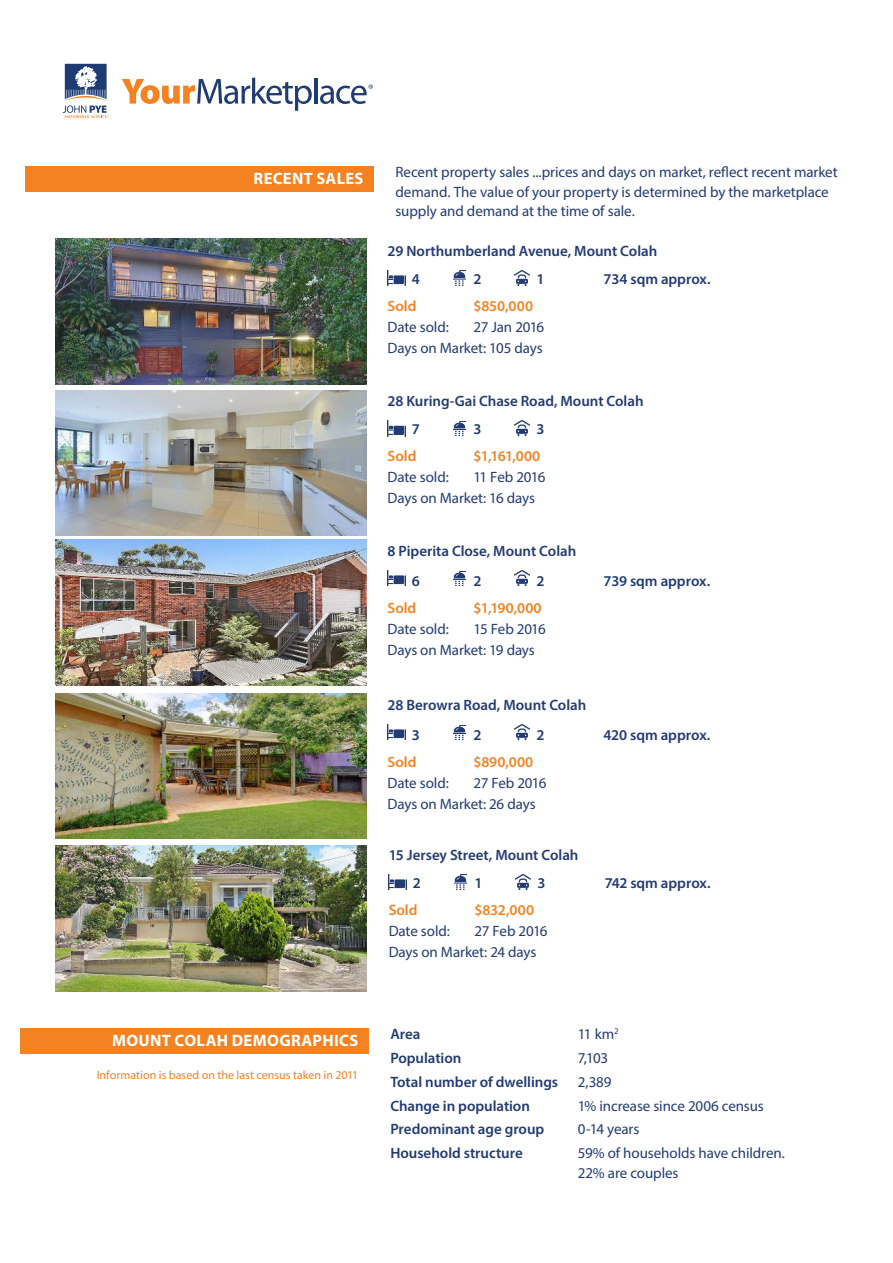
<style>
.page{position:relative;width:893px;height:1263px;background:#fff}
.page>*{position:absolute;margin:0;border:0;box-sizing:border-box;transform-origin:0 0}
.Heading_2{font:700 16.5px "Myriad Pro";letter-spacing:.02em;color:#fff}
.Intro{font:15px/19.5px "Myriad Pro";letter-spacing:-.005em;color:#223b73}
.Intro-2{font:600 15px "Myriad Pro";letter-spacing:-.005em;color:#223b73}
.Intro-3{font:600 15px "Myriad Pro";color:#f58220}
.Intro-4{font:15px "Myriad Pro";letter-spacing:-.025em;color:#223b73}
.Intro-5{font:15px "Myriad Pro";letter-spacing:-.03em;color:#223b73}
.Intro-6{font:12px "Myriad Pro";color:#f58220}
</style>
<div class="page">
<div style="left:26px;top:166px;width:348px;height:25px;background:#f58220"></div>
<svg style="left:122px;top:78px;width:190px;height:33px"></svg>
<hr style="left:314px;top:78px;width:3px;height:26px;background:#1f3b73">
<svg style="left:320px;top:85px;width:53px;height:19px"></svg>
<svg style="left:63px;top:64px;width:46px;height:54px"></svg>
<img style="left:388px;top:724px;width:17px;height:16px">
<img style="left:454px;top:725px;width:11px;height:14px">
<img style="left:514px;top:725px;width:16px;height:14px">
<img style="left:56px;top:693px;width:310px;height:146px">
<div style="left:20px;top:1028px;width:349px;height:25px;background:#f58220"></div>
<img style="left:388px;top:270px;width:17px;height:16px">
<img style="left:454px;top:271px;width:11px;height:14px">
<img style="left:514px;top:271px;width:16px;height:14px">
<img style="left:56px;top:239px;width:310px;height:145px">
<img style="left:56px;top:390px;width:310px;height:146px">
<img style="left:388px;top:420px;width:17px;height:16px">
<img style="left:454px;top:421px;width:11px;height:14px">
<img style="left:514px;top:421px;width:16px;height:15px">
<img style="left:56px;top:540px;width:310px;height:146px">
<img style="left:388px;top:570px;width:17px;height:16px">
<img style="left:453px;top:571px;width:12px;height:14px">
<img style="left:514px;top:571px;width:16px;height:14px">
<img style="left:56px;top:845px;width:310px;height:146px">
<img style="left:389px;top:874px;width:17px;height:16px">
<img style="left:455px;top:875px;width:11px;height:14px">
<img style="left:515px;top:875px;width:16px;height:14px">
<p class="Heading_2" style="left:253px;top:167px;width:111px">RECENT SALES</p>
<p class="Intro" style="left:395px;top:162px;width:444px">Recent property sales ...prices and days on market, reflect recent market demand. The value of your property is determined by the marketplace supply and demand at the time of sale.</p>
<p class="Intro-2" style="left:388px;top:241px;width:271px">29 Northumberland Avenue, Mount Colah</p>
<p class="Intro-2" style="left:412px;top:269px;width:10px">4</p>
<p class="Intro-2" style="left:473px;top:269px;width:10px">2</p>
<p class="Intro-2" style="left:536px;top:269px;width:10px">1</p>
<p class="Intro-2" style="left:604px;top:269px;width:109px">734 sqm approx.</p>
<p class="Intro-3" style="left:388px;top:297px;width:30px">Sold</p>
<p class="Intro-3" style="left:473px;top:297px;width:61px">$850,000</p>
<p class="Intro" style="left:388px;top:317px;width:63px">Date sold:</p>
<p class="Intro-4" style="left:473px;top:318px;width:72px">27 Jan 2016</p>
<p class="Intro" style="left:388px;top:338px;width:157px">Days on Market: 105 days</p>
<p class="Intro-2" style="left:388px;top:392px;width:257px">28 Kuring-Gai Chase Road, Mount Colah</p>
<p class="Intro-2" style="left:412px;top:420px;width:10px">7</p>
<p class="Intro-2" style="left:473px;top:420px;width:10px">3</p>
<p class="Intro-2" style="left:536px;top:420px;width:10px">3</p>
<p class="Intro-3" style="left:388px;top:447px;width:30px">Sold</p>
<p class="Intro-3" style="left:473px;top:447px;width:68px">$1,161,000</p>
<p class="Intro" style="left:388px;top:467px;width:63px">Date sold:</p>
<p class="Intro-5" style="left:473px;top:468px;width:73px">11 Feb 2016</p>
<p class="Intro" style="left:388px;top:488px;width:149px">Days on Market: 16 days</p>
<p class="Intro-2" style="left:388px;top:541px;width:190px">8 Piperita Close, Mount Colah</p>
<p class="Intro-2" style="left:412px;top:572px;width:10px">6</p>
<p class="Intro-2" style="left:473px;top:572px;width:10px">2</p>
<p class="Intro-2" style="left:536px;top:572px;width:10px">2</p>
<p class="Intro-2" style="left:604px;top:572px;width:108px">739 sqm approx.</p>
<p class="Intro-3" style="left:388px;top:599px;width:30px">Sold</p>
<p class="Intro-3" style="left:473px;top:599px;width:70px">$1,190,000</p>
<p class="Intro" style="left:388px;top:619px;width:63px">Date sold:</p>
<p class="Intro-5" style="left:473px;top:620px;width:74px">15 Feb 2016</p>
<p class="Intro" style="left:388px;top:640px;width:149px">Days on Market: 19 days</p>
<p class="Intro-2" style="left:388px;top:695px;width:200px">28 Berowra Road, Mount Colah</p>
<p class="Intro-2" style="left:412px;top:726px;width:10px">3</p>
<p class="Intro-2" style="left:473px;top:726px;width:10px">2</p>
<p class="Intro-2" style="left:536px;top:726px;width:10px">2</p>
<p class="Intro-2" style="left:604px;top:726px;width:108px">420 sqm approx.</p>
<p class="Intro-3" style="left:388px;top:753px;width:30px">Sold</p>
<p class="Intro-3" style="left:473px;top:753px;width:61px">$890,000</p>
<p class="Intro" style="left:388px;top:773px;width:63px">Date sold:</p>
<p class="Intro-4" style="left:473px;top:774px;width:75px">27 Feb 2016</p>
<p class="Intro" style="left:388px;top:794px;width:149px">Days on Market: 26 days</p>
<p class="Heading_2" style="left:112px;top:1029px;width:248px">MOUNT COLAH DEMOGRAPHICS</p>
<p class="Intro-6" style="left:97px;top:1067px;width:263px">Information is based on the last census taken in 2011</p>
<p class="Intro-2" style="left:389px;top:845px;width:191px">15 Jersey Street, Mount Colah</p>
<p class="Intro-2" style="left:413px;top:873px;width:10px">2</p>
<p class="Intro-2" style="left:475px;top:873px;width:10px">1</p>
<p class="Intro-2" style="left:537px;top:873px;width:10px">3</p>
<p class="Intro-2" style="left:605px;top:873px;width:107px">742 sqm approx.</p>
<p class="Intro-3" style="left:389px;top:901px;width:30px">Sold</p>
<p class="Intro-3" style="left:475px;top:901px;width:61px">$832,000</p>
<p class="Intro" style="left:389px;top:921px;width:63px">Date sold:</p>
<p class="Intro-4" style="left:475px;top:922px;width:75px">27 Feb 2016</p>
<p class="Intro" style="left:389px;top:942px;width:149px">Days on Market: 24 days</p>
<p class="Intro-2" style="left:390px;top:1025px;width:32px">Area</p>
<p class="Intro" style="left:578px;top:1024px;width:42px">11 km<sup>2</sup></p>
<p class="Intro-2" style="left:390px;top:1048px;width:73px">Population</p>
<p class="Intro" style="left:578px;top:1048px;width:32px">7,103</p>
<p class="Intro-2" style="left:390px;top:1072px;width:169px">Total number of dwellings</p>
<p class="Intro" style="left:578px;top:1072px;width:35px">2,389</p>
<p class="Intro-2" style="left:390px;top:1096px;width:141px">Change in population</p>
<p class="Intro" style="left:578px;top:1095px;width:187px">1% increase since 2006 census</p>
<p class="Intro-2" style="left:390px;top:1120px;width:155px">Predominant age group</p>
<p class="Intro" style="left:578px;top:1119px;width:63px">0-14 years</p>
<p class="Intro-2" style="left:390px;top:1143px;width:134px">Household structure</p>
<p class="Intro" style="left:578px;top:1143px;width:209px">59% of households have children.<br>22% are couples</p>
</div>
